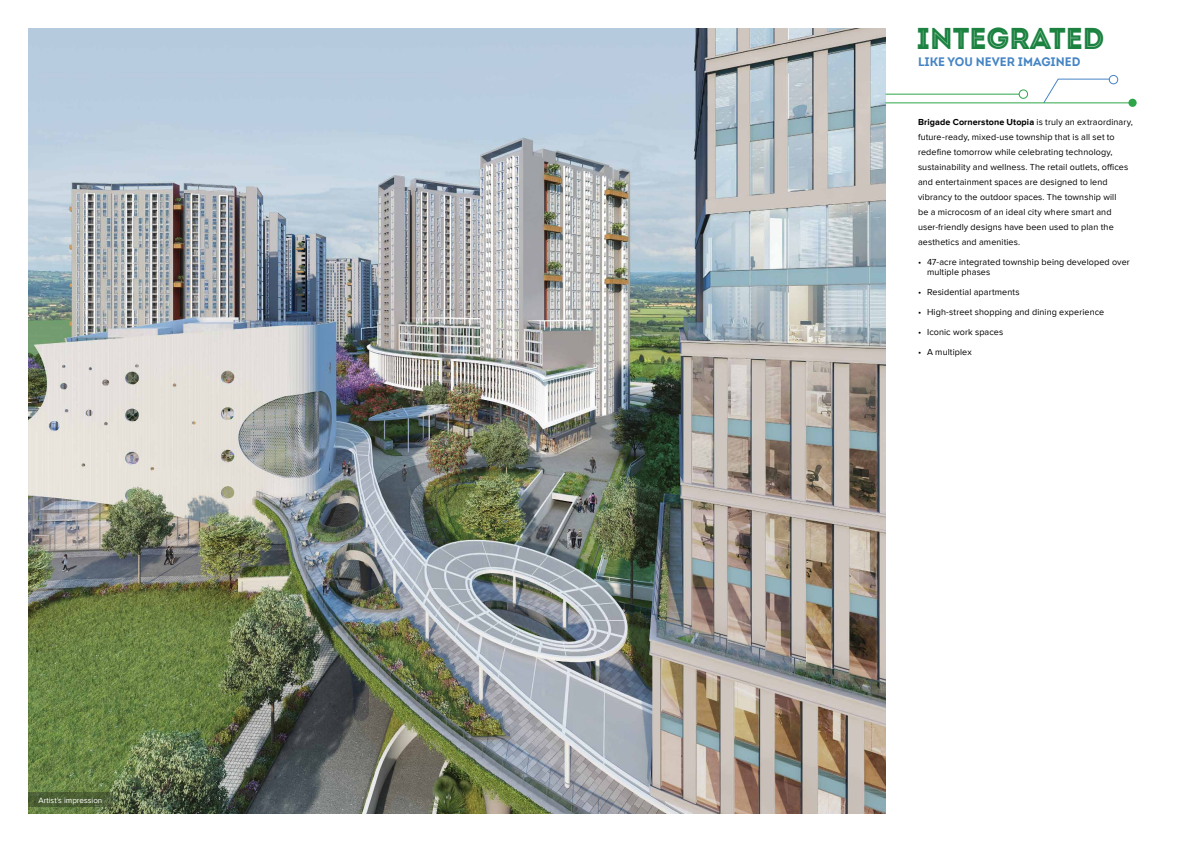
<style>
.page{position:relative;width:1191px;height:842px;background:#fff}
.page>*{position:absolute;margin:0;border:0;box-sizing:border-box;transform-origin:0 0}
.t1{font:30px "Intro Black Inline Caps";color:#1b8240}
.t2{font:700 12px "Intro";color:#4685c5}
.t3{font:9px/15px "Proxima Nova";letter-spacing:.01em;color:#000}
.t4{font:8px "Proxima Nova";color:#fff}
.s1{font-weight:700}
</style>
<div class="page">
<img style="left:28px;top:28px;width:857px;height:786px">
<div style="left:1108px;top:75px;width:10px;height:9px;border:1px solid #4685c5;border-radius:50%"></div>
<svg style="left:1042px;top:78px;width:68px;height:26px"></svg>
<hr style="left:885px;top:102px;width:245px;height:1px;background:#2fa549">
<hr style="left:885px;top:94px;width:134px;height:1px;background:#2fa549">
<div style="left:1018px;top:89px;width:10px;height:10px;border:1px solid #2fa549;border-radius:50%"></div>
<div style="left:1128px;top:99px;width:8px;height:8px;background:#2fa549;border-radius:50%"></div>
<svg style="left:28px;top:792px;width:85px;height:15px"></svg>
<p class="t4" style="left:39px;top:795px;width:65px">Artist’s impression</p>
<h1 class="t1" style="left:916px;top:19px;width:189px">INTEGRATED</h1>
<h2 class="t2" style="left:918px;top:54px;width:164px">LIKE YOU NEVER IMAGINED</h2>
<p class="t3" style="left:918px;top:114px;width:216px"><span class="s1">Brigade Cornerstone Utopia</span> is truly an extraordinary, future-ready, mixed-use township that is all set to redefine tomorrow while celebrating technology, sustainability and wellness. The retail outlets, offices and entertainment spaces are designed to lend vibrancy to the outdoor spaces. The township will<br>be a microcosm of an ideal city where smart and user-friendly designs have been used to plan the aesthetics and amenities.</p>
<p class="t3" style="left:927px;top:256px;width:204px;line-height:10.8px;text-indent:-9px">• 47-acre integrated township being developed over multiple phases</p>
<p class="t3" style="left:918px;top:285px;width:103px">• Residential apartments</p>
<p class="t3" style="left:918px;top:305px;width:188px">• High-street shopping and dining experience</p>
<p class="t3" style="left:918px;top:324px;width:87px">• Iconic work spaces</p>
<p class="t3" style="left:918px;top:344px;width:55px">• A multiplex</p>
</div>
